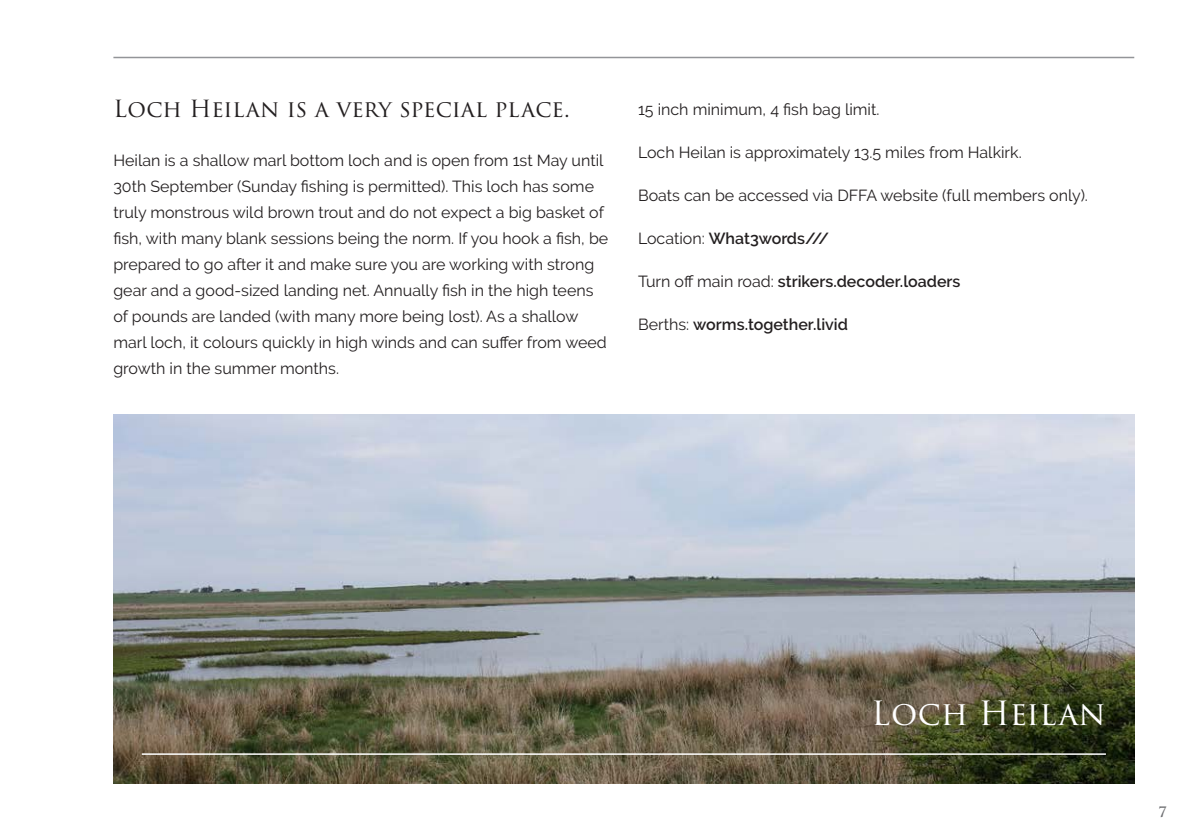
<style>
.page{position:relative;width:1191px;height:840px;background:#fff}
.page>*{position:absolute;margin:0;border:0;box-sizing:border-box;transform-origin:0 0}
.Heading{font:32.4px "Trajan Pro 3";color:#fff}
.Intro{font:23px "Trajan Pro 3";letter-spacing:-.005em;color:#231f20}
.Body{font:16px/26px "Raleway";color:#231f20}
.Body-2{font:600 16px "Raleway";color:#231f20}
.t1{font:600 14px "Trajan Pro 3";color:#6c6d70}
.s1{font-weight:400}
</style>
<div class="page">
<img style="left:113px;top:414px;width:1021px;height:368px">
<hr style="left:113px;top:57px;width:1021px;height:1px;background:#939598">
<hr style="left:142px;top:753px;width:964px;height:1px;background:#fff">
<p class="Intro" style="left:113px;top:93px;width:458px">Loch Heilan is a very special place.</p>
<p class="Body" style="left:113px;top:147px;width:496px">Heilan is a shallow marl bottom loch and is open from 1st May until 30th September (Sunday fishing is permitted). This loch has some truly monstrous wild brown trout and do not expect a big basket of fish, with many blank sessions being the norm. If you hook a fish, be prepared to go after it and make sure you are working with strong gear and a good-sized landing net. Annually fish in the high teens of pounds are landed (with many more being lost). As a shallow marl loch, it colours quickly in high winds and can suffer from weed growth in the summer months.</p>
<p class="Body" style="left:638px;top:96px;width:243px">15 inch minimum, 4 fish bag limit.</p>
<p class="Body" style="left:638px;top:139px;width:385px">Loch Heilan is approximately 13.5 miles from Halkirk.</p>
<p class="Body" style="left:638px;top:182px;width:451px">Boats can be accessed via DFFA website (full members only).</p>
<p class="Body-2" style="left:638px;top:229px;width:192px"><span class="s1">Location:</span> What3words///</p>
<p class="Body-2" style="left:638px;top:272px;width:324px"><span class="s1">Turn off main road:</span> strikers.decoder.loaders</p>
<p class="Body-2" style="left:638px;top:315px;width:211px"><span class="s1">Berths:</span> worms.together.livid</p>
<p class="Heading" style="left:871px;top:690px;width:236px">Loch Heilan</p>
<p class="t1" style="left:1158px;top:801px;width:9px">7</p>
</div>
